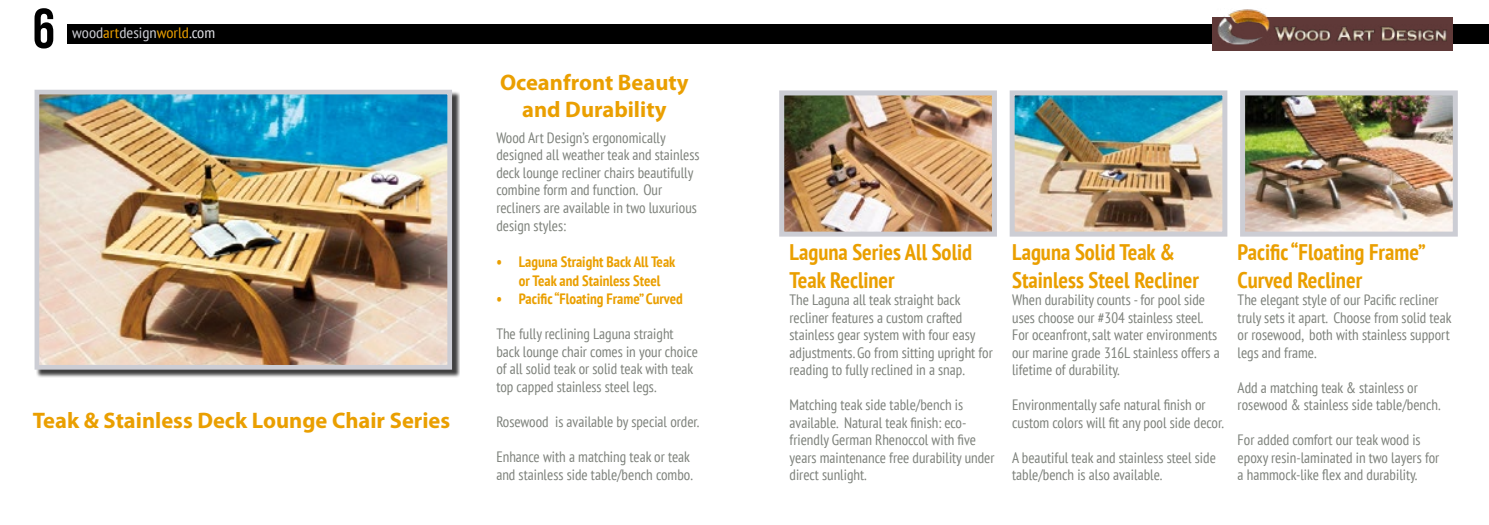
<style>
.page{position:relative;width:1489px;height:525px;background:#fff}
.page>*{position:absolute;margin:0;border:0;box-sizing:border-box;transform-origin:0 0}
.t1{font:56.25px "Bebas Neue";color:#000}
.t2{font:700 condensed 22.5px/27px "PT Sans";color:#ea9f00}
.t3{font:700 22.5px/27px "Myriad Pro";color:#ea9f00;text-align:center}
.t4{font:condensed 15px/17.5px "PT Sans";color:#7d817b}
.t5{font:700 condensed 15px/18.8px "PT Sans";color:#ea9f00;text-align:center}
.t6{font:condensed 15px "PT Sans";color:#cccdd4;scale:1.1 1}
.s1{color:#ea9f00}
.s2{color:#e1e1e6}
</style>
<div class="page">
<div style="left:67px;top:24px;width:1421px;height:19px;background:#000"></div>
<div style="left:1212px;top:17px;width:240px;height:34px;background:#5f3938"></div>
<img style="left:1269px;top:25px;width:178px;height:17px">
<img style="left:1217px;top:9px;width:52px;height:36px">
<div style="left:36px;top:91px;width:424px;height:287px;background:#000;opacity:.75"></div>
<img style="left:41px;top:96px;width:405px;height:267px">
<div style="left:35px;top:90px;width:417px;height:279px;border:5px solid #cccdd4"></div>
<img style="left:785px;top:96px;width:205px;height:134px">
<div style="left:779px;top:90px;width:217px;height:146px;border:5px solid #cccdd4"></div>
<img style="left:1245px;top:96px;width:206px;height:134px">
<div style="left:1239px;top:90px;width:218px;height:146px;border:5px solid #cccdd4"></div>
<img style="left:1015px;top:96px;width:206px;height:134px">
<div style="left:1009px;top:90px;width:218px;height:146px;border:5px solid #cccdd4"></div>
<h1 class="t1" style="left:33px;top:-2px;width:24px">6</h1>
<p class="t6" style="left:72px;top:23px;width:131px">wood<span class="s1">art</span>design<span class="s1">world</span><span class="s2">.com</span></p>
<h2 class="t3" style="left:33px;top:406px;width:419px">Teak &amp; Stainless Deck Lounge Chair Series</h2>
<h2 class="t3" style="left:500px;top:68px;width:190px">Oceanfront Beauty and Durability</h2>
<p class="t4" style="left:496px;top:128px;width:205px">Wood Art Design’s ergonomically designed all weather teak and stainless deck lounge recliner chairs beautifully combine form and function. Our recliners are available in two luxurious design styles:</p>
<p class="t5" style="left:496px;top:252px;width:181px">• Laguna Straight Back All Teak or Teak and Stainless Steel</p>
<p class="t5" style="left:496px;top:289px;width:188px">• Pacific “Floating Frame” Curved</p>
<p class="t4" style="left:496px;top:325px;width:203px">The fully reclining Laguna straight back lounge chair comes in your choice of all solid teak or solid teak with teak top capped stainless steel legs.</p>
<p class="t4" style="left:496px;top:412px;width:204px">Rosewood is available by special order.</p>
<p class="t4" style="left:496px;top:447px;width:198px">Enhance with a matching teak or teak and stainless side table/bench combo.</p>
<h2 class="t2" style="left:789px;top:238px;width:184px">Laguna Series All Solid<br>Teak Recliner</h2>
<p class="t4" style="left:789px;top:290px;width:205px">The Laguna all teak straight back recliner features a custom crafted stainless gear system with four easy adjustments. Go from sitting upright for reading to fully reclined in a snap.</p>
<p class="t4" style="left:789px;top:395px;width:206px">Matching teak side table/bench is available. Natural teak finish: eco&shy;friendly German Rhenoccol with five years maintenance free durability under direct sunlight.</p>
<h2 class="t2" style="left:1012px;top:238px;width:188px">Laguna Solid Teak &amp;<br>Stainless Steel Recliner</h2>
<p class="t4" style="left:1012px;top:290px;width:209px">When durability counts - for pool side uses choose our #304 stainless steel.<br>For oceanfront, salt water environments our marine grade 316L stainless offers a lifetime of durability.</p>
<p class="t4" style="left:1012px;top:395px;width:213px">Environmentally safe natural finish or custom colors will fit any pool side decor.</p>
<p class="t4" style="left:1012px;top:448px;width:205px">A beautiful teak and stainless steel side table/bench is also available.</p>
<h2 class="t2" style="left:1237px;top:238px;width:189px">Pacific “Floating Frame”<br>Curved Recliner</h2>
<p class="t4" style="left:1237px;top:290px;width:215px">The elegant style of our Pacific recliner truly sets it apart. Choose from solid teak or rosewood, both with stainless support legs and frame.</p>
<p class="t4" style="left:1237px;top:378px;width:204px">Add a matching teak &amp; stainless or rosewood &amp; stainless side table/bench.</p>
<p class="t4" style="left:1237px;top:430px;width:203px">For added comfort our teak wood is epoxy resin-laminated in two layers for a hammock-like flex and durability.</p>
</div>
